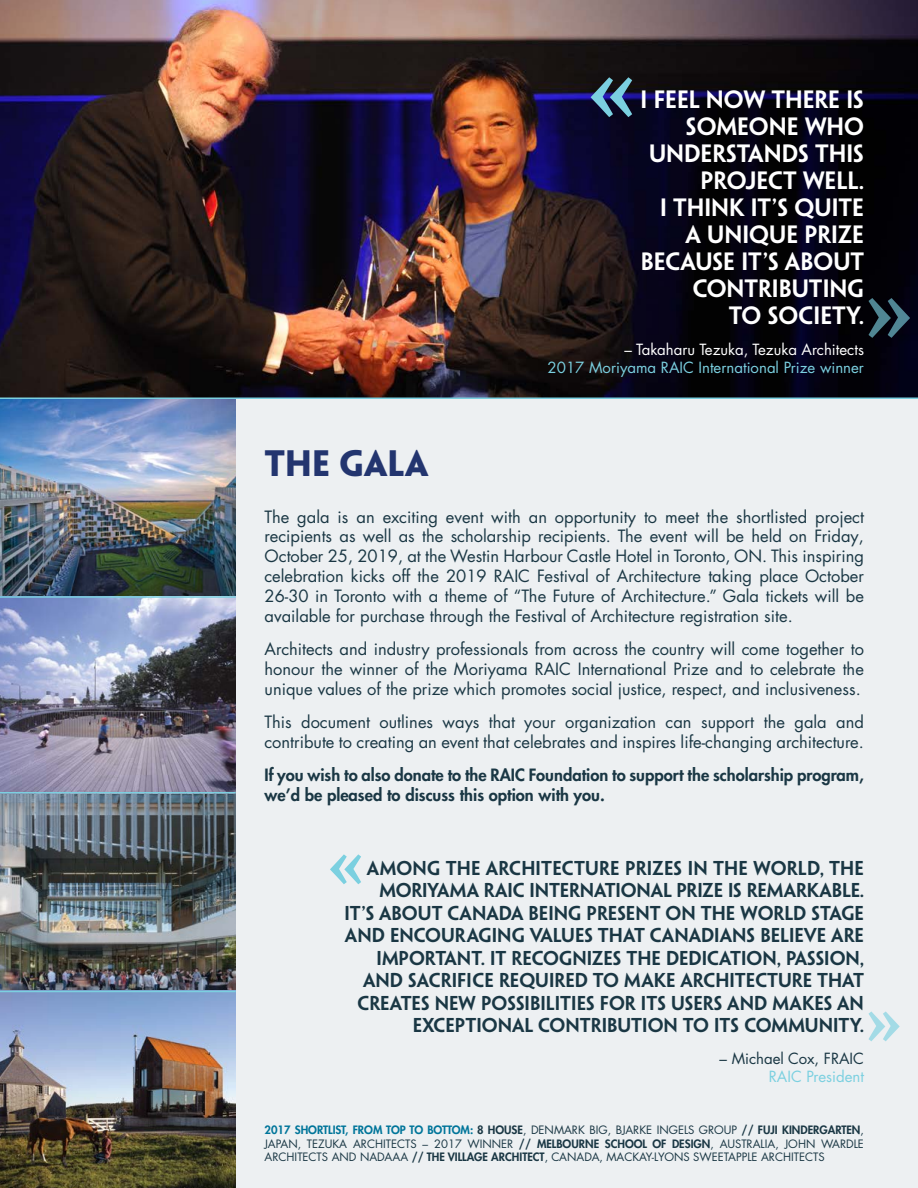
<style>
.page{position:relative;width:918px;height:1188px;background:#edf0f2}
.page>*{position:absolute;margin:0;border:0;box-sizing:border-box;transform-origin:0 0}
.t1{font:700 33px "Penumbra Sans Std";color:#23356f}
.t2{font:600 22.5px/27px "Penumbra Sans Std";color:#fff;text-align:right}
.t3{font:600 18px/22.5px "Penumbra Sans Std";color:#1a3744;text-align:right}
.t4{font:16.5px/19.8px "Futura LT Pro";color:#1a3744;text-align:justify}
.t5{font:800 16.5px/19.8px "Futura LT Pro";color:#1a3744}
.t6{font:15px "Futura LT Pro";color:#7bd0e0}
.t7{font:15px "Futura LT Pro";color:#fff}
.t8{font:15px "Futura LT Pro";color:#1a3744}
.t9{font:11.25px/13.5px "Futura LT Pro";color:#1a3744;text-align:justify}
.s1{font-weight:800;color:#00759a}
.s2{font-weight:800}
</style>
<div class="page">
<img style="left:0;top:0;width:918px;height:398px">
<img style="left:0;top:399px;width:236px;height:789px">
<svg style="left:591px;top:77px;width:41px;height:40px;background:#3b5b74"></svg>
<svg style="left:330px;top:854px;width:31px;height:30px"></svg>
<svg style="left:868px;top:298px;width:42px;height:40px;background:#213642"></svg>
<svg style="left:868px;top:1011px;width:32px;height:30px"></svg>
<hr style="left:0;top:398px;width:918px;height:1px;background:#7bd0e0">
<hr style="left:0;top:596px;width:236px;height:2px;background:#7bd0e0">
<hr style="left:0;top:792px;width:236px;height:2px;background:#7bd0e0">
<hr style="left:0;top:991px;width:236px;height:1px;background:#7bd0e0">
<h2 class="t2" style="left:640px;top:86px;width:226px">I FEEL NOW THERE IS<br>SOMEONE WHO<br>UNDERSTANDS THIS<br>PROJECT WELL.<br>I THINK IT’S QUITE<br>A UNIQUE PRIZE<br>BECAUSE IT’S ABOUT<br>CONTRIBUTING<br>TO SOCIETY.</h2>
<p class="t7" style="left:624px;top:340px;width:241px">– Takaharu Tezuka, Tezuka Architects</p>
<p class="t6" style="left:548px;top:358px;width:318px">2017 Moriyama RAIC International Prize winner</p>
<h1 class="t1" style="left:265px;top:442px;width:166px">THE GALA</h1>
<p class="t4" style="left:265px;top:506px;width:601px">The gala is an exciting event with an opportunity to meet the shortlisted project recipients as well as the scholarship recipients. The event will be held on Friday, October 25, 2019, at the Westin Harbour Castle Hotel in Toronto, ON. This inspiring celebration kicks off the 2019 RAIC Festival of Architecture taking place October 26-30 in Toronto with a theme of “The Future of Architecture.” Gala tickets will be available for purchase through the Festival of Architecture registration site.</p>
<p class="t4" style="left:265px;top:639px;width:601px">Architects and industry professionals from across the country will come together to honour the winner of the Moriyama RAIC International Prize and to celebrate the unique values of the prize which promotes social justice, respect, and inclusiveness.</p>
<p class="t4" style="left:265px;top:712px;width:601px">This document outlines ways that your organization can support the gala and contribute to creating an event that celebrates and inspires life-changing architecture.</p>
<p class="t5" style="left:265px;top:764px;width:601px">If you wish to also donate to the RAIC Foundation to support the scholarship program, we’d be pleased to discuss this option with you.</p>
<p class="t3" style="left:344px;top:857px;width:521px">AMONG THE ARCHITECTURE PRIZES IN THE WORLD, THE MORIYAMA RAIC INTERNATIONAL PRIZE IS REMARKABLE.<br>IT’S ABOUT CANADA BEING PRESENT ON THE WORLD STAGE AND ENCOURAGING VALUES THAT CANADIANS BELIEVE ARE IMPORTANT. IT RECOGNIZES THE DEDICATION, PASSION, AND SACRIFICE REQUIRED TO MAKE ARCHITECTURE THAT CREATES NEW POSSIBILITIES FOR ITS USERS AND MAKES AN EXCEPTIONAL CONTRIBUTION TO ITS COMMUNITY.</p>
<p class="t8" style="left:720px;top:1048px;width:146px">– Michael Cox, FRAIC</p>
<p class="t6" style="left:769px;top:1066px;width:97px">RAIC President</p>
<p class="t9" style="left:265px;top:1123px;width:601px"><span class="s1">2017 SHORTLIST, FROM TOP TO BOTTOM:</span> <span class="s2">8 HOUSE</span>, DENMARK BIG, BJARKE INGELS GROUP <span class="s2">// FUJI KINDERGARTEN</span>, JAPAN, TEZUKA ARCHITECTS – 2017 WINNER <span class="s2">// MELBOURNE SCHOOL OF DESIGN</span>, AUSTRALIA, JOHN WARDLE ARCHITECTS AND NADAAA <span class="s2">// THE VILLAGE ARCHITECT</span>, CANADA, MACKAY-LYONS SWEETAPPLE ARCHITECTS</p>
</div>
